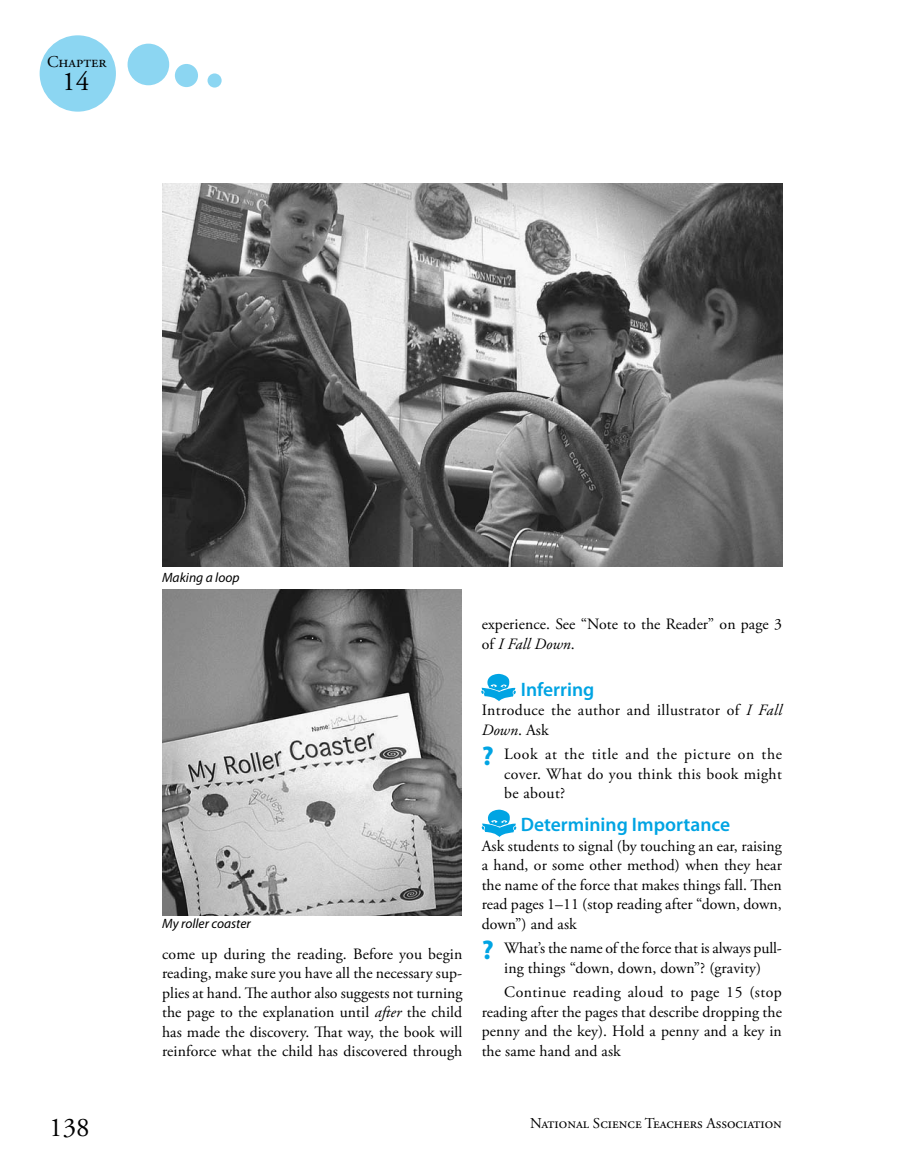
<style>
.page{position:relative;width:905px;height:1175px;background:#fff}
.page>*{position:absolute;margin:0;border:0;box-sizing:border-box;transform-origin:0 0}
.t1{font:27px "Adobe Garamond Pro";color:#000}
.t2{font:600 19.5px "Myriad Pro";color:#00a4e3}
.t3{font:16.5px "Adobe Garamond Pro";color:#000}
.t4{font:15.75px/19.5px "Adobe Garamond Pro";letter-spacing:.005em;color:#000;text-align:justify}
.t5{font:15px "Adobe Garamond Pro";color:#000}
.t6{font:italic 13.5px "Myriad Pro";color:#000}
.s1{font-style:italic}
.s2{font-family:"Myriad Pro";font-weight:700;font-size:27px;color:#00a4e3}
</style>
<div class="page">
<div style="left:40px;top:35px;width:76px;height:77px;background:#8cd6f2;border-radius:50%"></div>
<div style="left:127px;top:44px;width:42px;height:41px;background:#8cd6f2;border-radius:50%"></div>
<div style="left:175px;top:64px;width:23px;height:23px;background:#8cd6f2;border-radius:50%"></div>
<div style="left:207px;top:73px;width:15px;height:15px;background:#8cd6f2;border-radius:50%"></div>
<img style="left:162px;top:590px;width:299px;height:325px">
<img style="left:162px;top:183px;width:620px;height:384px">
<svg style="left:481px;top:674px;width:35px;height:27px"></svg>
<svg style="left:481px;top:809px;width:36px;height:28px"></svg>
<p class="t3" style="left:47px;top:52px;width:61px">Chapter</p>
<h1 class="t1" style="left:62px;top:65px;width:28px">14</h1>
<h1 class="t1" style="left:49px;top:1111px;width:42px">138</h1>
<p class="t6" style="left:162px;top:570px;width:79px">Making a loop</p>
<p class="t6" style="left:162px;top:916px;width:90px">My roller coaster</p>
<p class="t4" style="left:162px;top:944px;width:302px">come up during the reading. Before you begin reading, make sure you have all the necessary sup&shy;plies at hand. The author also suggests not turning the page to the explanation until <span class="s1">after</span> the child has made the discovery. That way, the book will reinforce what the child has discovered through</p>
<p class="t4" style="left:481px;top:615px;width:302px">experience. See “Note to the Reader” on page 3 of <span class="s1">I Fall Down</span>.</p>
<p class="t2" style="left:520px;top:678px;width:75px">Inferring</p>
<p class="t4" style="left:481px;top:701px;width:302px">Introduce the author and illustrator of <span class="s1">I Fall<br>Down</span>. Ask</p>
<p class="t4" style="left:504px;top:745px;width:279px;text-indent:-22px"><span class="s2">?</span> Look at the title and the picture on the cover. What do you think this book might be about?</p>
<p class="t2" style="left:520px;top:814px;width:211px">Determining Importance</p>
<p class="t4" style="left:481px;top:836px;width:302px">Ask students to signal (by touching an ear, raising a hand, or some other method) when they hear the name of the force that makes things fall. Then read pages 1–11 (stop reading after “down, down, down”) and ask</p>
<p class="t4" style="left:481px;top:939px;width:302px;text-align:center"><span class="s2">?</span> What’s the name of the force that is always pull&shy;ing things “down, down, down”? (gravity)</p>
<p class="t4" style="left:481px;top:983px;width:302px;text-indent:22px">Continue reading aloud to page 15 (stop reading after the pages that describe dropping the penny and the key). Hold a penny and a key in the same hand and ask</p>
<p class="t5" style="left:530px;top:1114px;width:253px">National Science Teachers Association</p>
</div>
